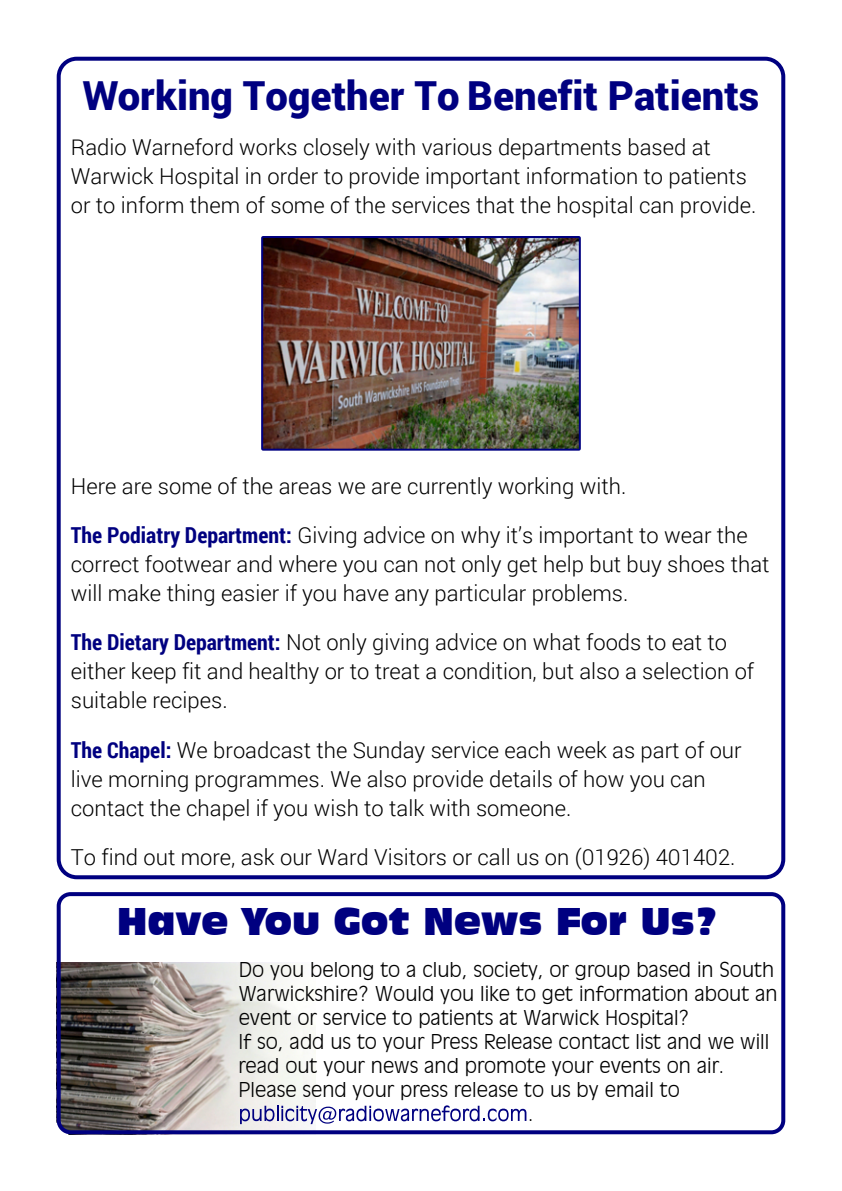
<style>
.page{position:relative;width:842px;height:1191px;background:#fff}
.page>*{position:absolute;margin:0;border:0;box-sizing:border-box;transform-origin:0 0}
.t1{font:900 40px "Roboto";color:#000080}
.t2{font:36px "Incised 901 BT Compact";color:#000080}
.t3{font:300 22px/29px "Roboto";color:#000}
.t4{font:300 20px "Incised 901 BT";color:#000}
.s1{font-family:"Roboto Condensed";font-weight:700;color:#000080}
</style>
<div class="page">
<img style="left:62px;top:962px;width:253px;height:167px">
<svg style="left:240px;top:1105px;width:286px;height:19px"></svg>
<img style="left:261px;top:236px;width:320px;height:214px">
<div style="left:57px;top:57px;width:728px;height:822px;border:4px solid #000080;border-radius:18px"></div>
<svg style="left:56px;top:1120px;width:16px;height:15px"></svg>
<div style="left:57px;top:892px;width:728px;height:242px;border:4px solid #000080;border-radius:12px"></div>
<h1 class="t1" style="left:83px;top:68px;width:678px">Working Together To Benefit Patients</h1>
<p class="t3" style="left:71px;top:131px;width:687px">Radio Warneford works closely with various departments based at<br>Warwick Hospital in order to provide important information to patients or to inform them of some of the services that the hospital can provide.</p>
<p class="t3" style="left:71px;top:471px;width:557px">Here are some of the areas we are currently working with.</p>
<p class="t3" style="left:71px;top:520px;width:700px"><span class="s1">The Podiatry Department:</span> Giving advice on why it’s important to wear the correct footwear and where you can not only get help but buy shoes that will make thing easier if you have any particular problems.</p>
<p class="t3" style="left:71px;top:627px;width:685px"><span class="s1">The Dietary Department:</span> Not only giving advice on what foods to eat to either keep fit and healthy or to treat a condition, but also a selection of suitable recipes.</p>
<p class="t3" style="left:71px;top:734px;width:672px"><span class="s1">The Chapel:</span> We broadcast the Sunday service each week as part of our live morning programmes. We also provide details of how you can contact the chapel if you wish to talk with someone.</p>
<p class="t3" style="left:71px;top:841px;width:666px">To find out more, ask our Ward Visitors or call us on (01926) 401402.</p>
<h2 class="t2" style="left:117px;top:908px;width:603px">Have You Got News For Us?</h2>
<p class="t4" style="left:239px;top:962px;width:537px">Do you belong to a club, society, or group based in South</p>
<p class="t4" style="left:239px;top:986px;width:540px">Warwickshire? Would you like to get information about an</p>
<p class="t4" style="left:239px;top:1010px;width:452px">event or service to patients at Warwick Hospital?</p>
<p class="t4" style="left:239px;top:1033px;width:532px">If so, add us to your Press Release contact list and we will</p>
<p class="t4" style="left:239px;top:1057px;width:487px">read out your news and promote your events on air.</p>
<p class="t4" style="left:239px;top:1081px;width:443px">Please send your press release to us by email to</p>
<p class="t4" style="left:528px;top:1105px;width:7px">.</p>
</div>
